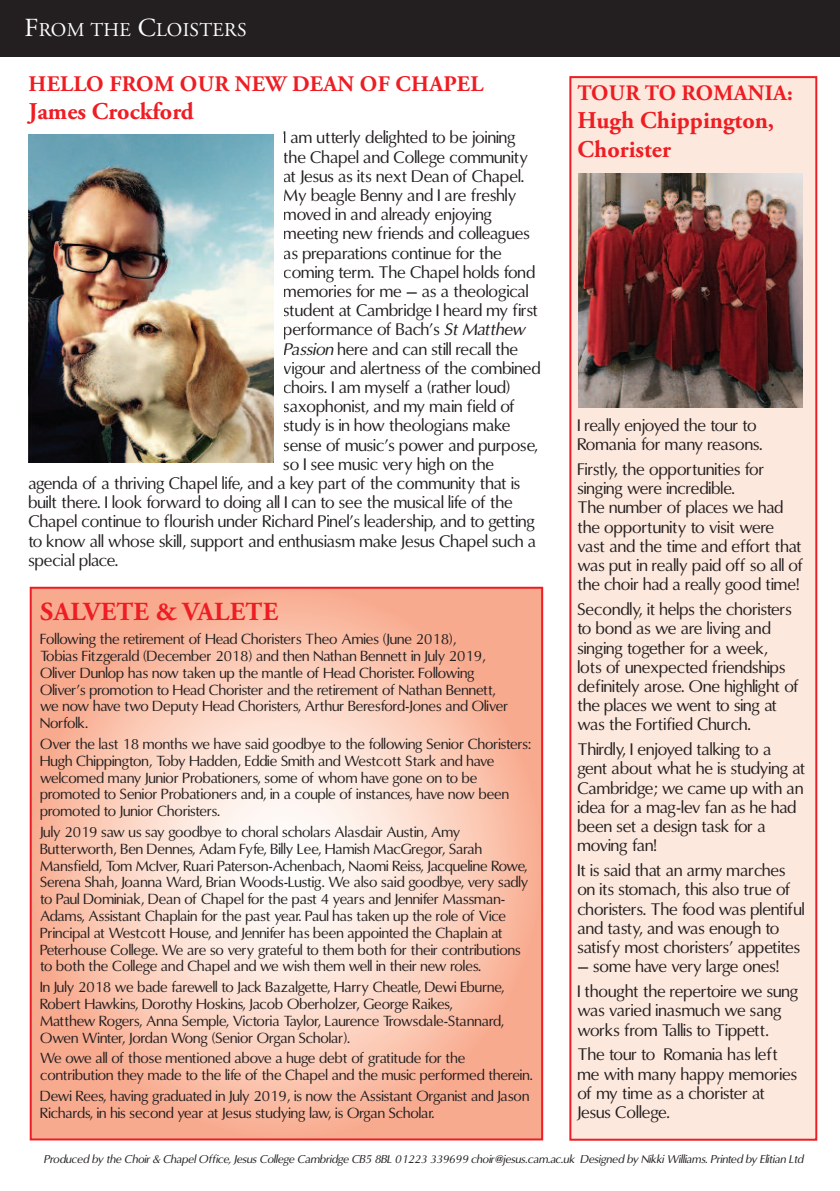
<style>
.page{position:relative;width:840px;height:1191px;background:#fff}
.page>*{position:absolute;margin:0;border:0;box-sizing:border-box;transform-origin:0 0}
.t1{font:700 26px "Adobe Garamond Pro";letter-spacing:.015em;color:#ee1d23}
.t2{font:700 24px/28.8px "Adobe Garamond Pro";color:#ee1d23}
.t3{font:700 22.2px "Adobe Garamond Pro";letter-spacing:.015em;color:#ee1d23}
.t4{font:700 22px "Adobe Garamond Pro";letter-spacing:.015em;color:#ee1d23}
.t5{font:19.6px "Adobe Garamond Pro";letter-spacing:.015em;color:#fff}
.t6{font:16px/19.2px "Omni";color:#231f20}
.t7{font:14px/16.8px "Omni";color:#231f20}
.t8{font:italic 10.8px "Omni";color:#231f20}
.s1{font-size:26px}
.s2{font-style:italic}
</style>
<div class="page">
<div style="left:0;top:0;width:839px;height:57px;background:#231f20"></div>
<div style="left:30px;top:587px;width:513px;height:553px;border:2px solid #ee1d23"></div>
<div style="left:571px;top:78px;width:243px;height:1060px;background:#fde8dd"></div>
<div style="left:569px;top:76px;width:247px;height:1064px;border:2px solid #ee1d23"></div>
<img style="left:578px;top:174px;width:223px;height:233px">
<img style="left:29px;top:135px;width:244px;height:328px">
<h3 class="t5" style="left:24px;top:22px;width:223px"><span class="s1">F</span>ROM THE <span class="s1">C</span>LOISTERS</h3>
<h3 class="t3" style="left:29px;top:75px;width:456px">HELLO FROM OUR NEW DEAN OF CHAPEL</h3>
<h2 class="t2" style="left:29px;top:99px;width:166px">James Crockford</h2>
<p class="t6" style="left:283px;top:128px;width:234px">I am utterly delighted to be joining</p>
<p class="t6" style="left:283px;top:147px;width:246px">the Chapel and College community</p>
<p class="t6" style="left:283px;top:167px;width:242px">at Jesus as its next Dean of Chapel.</p>
<p class="t6" style="left:283px;top:186px;width:234px">My beagle Benny and I are freshly</p>
<p class="t6" style="left:283px;top:205px;width:210px">moved in and already enjoying</p>
<p class="t6" style="left:283px;top:224px;width:248px">meeting new friends and colleagues</p>
<p class="t6" style="left:283px;top:243px;width:220px">as preparations continue for the</p>
<p class="t6" style="left:283px;top:263px;width:253px">coming term. The Chapel holds fond</p>
<p class="t6" style="left:283px;top:282px;width:247px">memories for me – as a theological</p>
<p class="t6" style="left:283px;top:301px;width:256px">student at Cambridge I heard my first</p>
<p class="t6" style="left:283px;top:320px;width:243px">performance of Bach’s <span class="s2">St Matthew</span></p>
<p class="t6" style="left:283px;top:339px;width:236px"><span class="s2">Passion</span> here and can still recall the</p>
<p class="t6" style="left:283px;top:359px;width:259px">vigour and alertness of the combined</p>
<p class="t6" style="left:283px;top:378px;width:228px">choirs. I am myself a (rather loud)</p>
<p class="t6" style="left:283px;top:397px;width:233px">saxophonist, and my main field of</p>
<p class="t6" style="left:283px;top:416px;width:228px">study is in how theologians make</p>
<p class="t6" style="left:283px;top:435px;width:256px">sense of music’s power and purpose,</p>
<p class="t6" style="left:283px;top:455px;width:212px">so I see music very high on the</p>
<p class="t6" style="left:28px;top:474px;width:493px">agenda of a thriving Chapel life, and a key part of the community that is</p>
<p class="t6" style="left:28px;top:493px;width:485px">built there. I look forward to doing all I can to see the musical life of the</p>
<p class="t6" style="left:28px;top:512px;width:508px">Chapel continue to flourish under Richard Pinel’s leadership, and to getting</p>
<p class="t6" style="left:28px;top:531px;width:509px">to know all whose skill, support and enthusiasm make Jesus Chapel such a</p>
<p class="t6" style="left:28px;top:551px;width:91px">special place.</p>
<h3 class="t4" style="left:577px;top:84px;width:217px">TOUR TO ROMANIA:</h3>
<h2 class="t2" style="left:577px;top:108px;width:198px">Hugh Chippington,<br>Chorister</h2>
<p class="t6" style="left:577px;top:416px;width:187px">I really enjoyed the tour to<br>Romania for many reasons.</p>
<p class="t6" style="left:577px;top:460px;width:227px">Firstly, the opportunities for singing were incredible.<br>The number of places we had the opportunity to visit were vast and the time and effort that was put in really paid off so all of the choir had a really good time!</p>
<p class="t6" style="left:577px;top:600px;width:223px">Secondly, it helps the choristers to bond as we are living and singing together for a week,<br>lots of unexpected friendships definitely arose. One highlight of the places we went to sing at was the Fortified Church.</p>
<p class="t6" style="left:577px;top:740px;width:229px">Thirdly, I enjoyed talking to a gent about what he is studying at<br>Cambridge; we came up with an idea for a mag-lev fan as he had been set a design task for a moving fan!</p>
<p class="t6" style="left:577px;top:861px;width:229px">It is said that an army marches on its stomach, this also true of choristers. The food was plentiful and tasty, and was enough to satisfy most choristers’ appetites</p>
<p class="t6" style="left:577px;top:954px;width:222px;line-height:24.8px">– some have very large ones!<br>I thought the repertoire we sung</p>
<p class="t6" style="left:577px;top:1001px;width:206px">was varied inasmuch we sang works from Tallis to Tippett.</p>
<p class="t6" style="left:577px;top:1045px;width:221px">The tour to Romania has left me with many happy memories of my time as a chorister at<br>Jesus College.</p>
<p class="t8" style="left:44px;top:1152px;width:760px">Produced by the Choir &amp; Chapel Office, Jesus College Cambridge CB5 8BL 01223 339699 choir@jesus.cam.ac.uk Designed by Nikki Williams. Printed by Elitian Ltd</p>
<h1 class="t1" style="left:40px;top:602px;width:239px">SALVETE &amp; VALETE</h1>
<p class="t7" style="left:40px;top:631px;width:469px">Following the retirement of Head Choristers Theo Amies (June 2018),<br>Tobias Fitzgerald (December 2018) and then Nathan Bennett in July 2019, Oliver Dunlop has now taken up the mantle of Head Chorister. Following Oliver’s promotion to Head Chorister and the retirement of Nathan Bennett, we now have two Deputy Head Choristers, Arthur Beresford-Jones and Oliver Norfolk.</p>
<p class="t7" style="left:40px;top:735px;width:492px">Over the last 18 months we have said goodbye to the following Senior Choristers:<br>Hugh Chippington, Toby Hadden, Eddie Smith and Westcott Stark and have welcomed many Junior Probationers, some of whom have gone on to be promoted to Senior Probationers and, in a couple of instances, have now been promoted to Junior Choristers.</p>
<p class="t7" style="left:40px;top:823px;width:489px">July 2019 saw us say goodbye to choral scholars Alasdair Austin, Amy Butterworth, Ben Dennes, Adam Fyfe, Billy Lee, Hamish MacGregor, Sarah Mansfield, Tom McIver, Ruari Paterson-Achenbach, Naomi Reiss, Jacqueline Rowe, Serena Shah, Joanna Ward, Brian Woods-Lustig. We also said goodbye, very sadly to Paul Dominiak, Dean of Chapel for the past 4 years and Jennifer Massman-Adams, Assistant Chaplain for the past year. Paul has taken up the role of Vice Principal at Westcott House, and Jennifer has been appointed the Chaplain at Peterhouse College. We are so very grateful to them both for their contributions to both the College and Chapel and we wish them well in their new roles.</p>
<p class="t7" style="left:40px;top:979px;width:465px">In July 2018 we bade farewell to Jack Bazalgette, Harry Cheatle, Dewi Eburne, Robert Hawkins, Dorothy Hoskins, Jacob Oberholzer, George Raikes, Matthew Rogers, Anna Semple, Victoria Taylor, Laurence Trowsdale-Stannard, Owen Winter, Jordan Wong (Senior Organ Scholar).</p>
<p class="t7" style="left:40px;top:1050px;width:494px">We owe all of those mentioned above a huge debt of gratitude for the contribution they made to the life of the Chapel and the music performed therein.</p>
<p class="t7" style="left:40px;top:1087px;width:490px">Dewi Rees, having graduated in July 2019, is now the Assistant Organist and Jason<br>Richards, in his second year at Jesus studying law, is Organ Scholar.</p>
</div>
